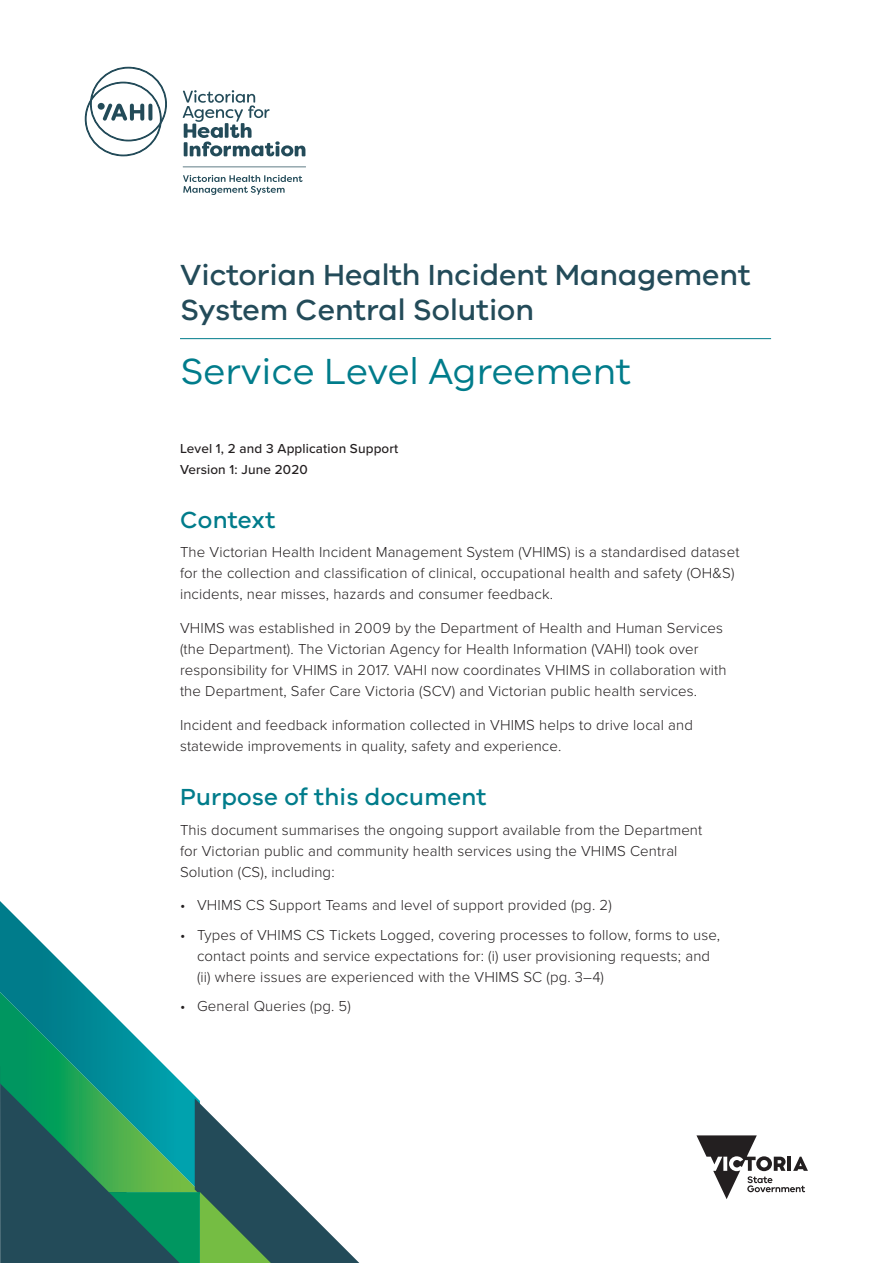
<style>
.page{position:relative;width:893px;height:1263px;background:#fff}
.page>*{position:absolute;margin:0;border:0;box-sizing:border-box;transform-origin:0 0}
.t1{font:37.5px "VIC";color:#007c8b}
.t2{font:500 30px/34.5px "VIC";color:#234b59}
.t3{font:500 24px "VIC";letter-spacing:.01em;color:#007c8b}
.Body{font:300 15px/21px "Proxima Nova";letter-spacing:.01em;color:#231f20}
.Body-2{font:500 13.5px/21px "Proxima Nova";letter-spacing:.01em;color:#231f20}
</style>
<div class="page">
<svg style="left:0;top:901px;width:90px;height:90px"></svg>
<svg style="left:0;top:991px;width:360px;height:272px"></svg>
<svg style="left:696px;top:1135px;width:112px;height:64px"></svg>
<svg style="left:183px;top:90px;width:122px;height:66px"></svg>
<svg style="left:85px;top:67px;width:82px;height:89px"></svg>
<svg style="left:183px;top:175px;width:119px;height:20px"></svg>
<svg style="left:183px;top:167px;width:123px;height:1px"></svg>
<hr style="left:180px;top:338px;width:591px;height:1px;background:#007c8b">
<p class="t2" style="left:180px;top:257px;width:572px">Victorian Health Incident Management<br>System Central Solution</p>
<p class="t1" style="left:180px;top:349px;width:452px">Service Level Agreement</p>
<p class="Body-2" style="left:180px;top:437px;width:220px">Level 1, 2 and 3 Application Support<br>Version 1: June 2020</p>
<h2 class="t3" style="left:180px;top:505px;width:97px">Context</h2>
<p class="Body" style="left:180px;top:541px;width:561px">The Victorian Health Incident Management System (VHIMS) is a standardised dataset for the collection and classification of clinical, occupational health and safety (OH&amp;S) incidents, near misses, hazards and consumer feedback.</p>
<p class="Body" style="left:180px;top:617px;width:548px">VHIMS was established in 2009 by the Department of Health and Human Services (the Department). The Victorian Agency for Health Information (VAHI) took over responsibility for VHIMS in 2017. VAHI now coordinates VHIMS in collaboration with the Department, Safer Care Victoria (SCV) and Victorian public health services.</p>
<p class="Body" style="left:180px;top:714px;width:515px">Incident and feedback information collected in VHIMS helps to drive local and statewide improvements in quality, safety and experience.</p>
<h2 class="t3" style="left:180px;top:782px;width:308px">Purpose of this document</h2>
<p class="Body" style="left:180px;top:818px;width:524px">This document summarises the ongoing support available from the Department for Victorian public and community health services using the VHIMS Central<br>Solution (CS), including:</p>
<p class="Body" style="left:180px;top:894px;width:433px">• VHIMS CS Support Teams and level of support provided (pg. 2)</p>
<p class="Body" style="left:197px;top:923px;width:525px;text-indent:-17px">• Types of VHIMS CS Tickets Logged, covering processes to follow, forms to use, contact points and service expectations for: (i) user provisioning requests; and (ii) where issues are experienced with the VHIMS SC (pg. 3–4)</p>
<p class="Body" style="left:180px;top:995px;width:172px">• General Queries (pg. 5)</p>
</div>
